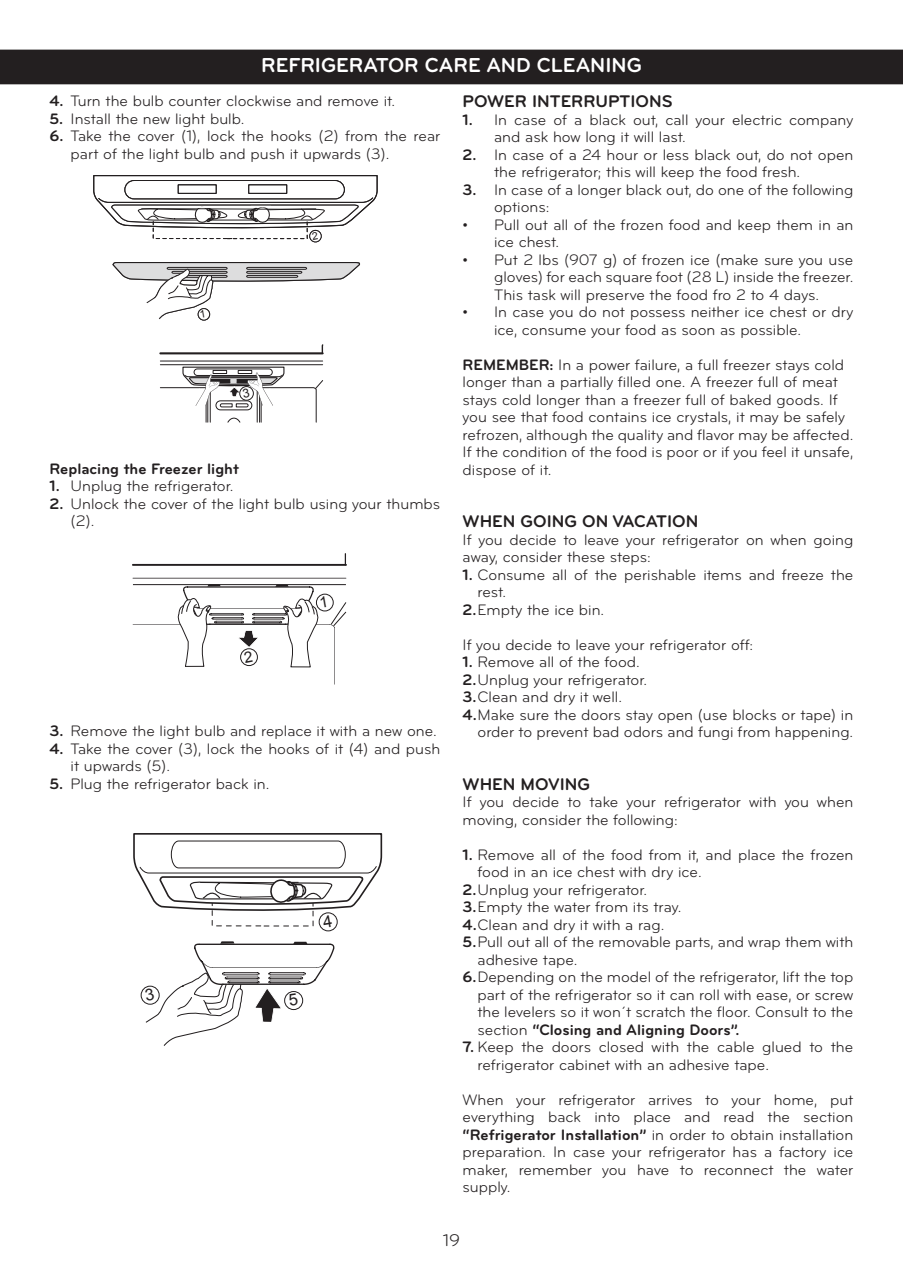
<style>
.page{position:relative;width:903px;height:1275px;background:#fff}
.page>*{position:absolute;margin:0;border:0;box-sizing:border-box;transform-origin:0 0}
.BANDAS_NEGRAS{font:700 21px "Bryant LG";color:#fff}
.Sub_Ind{font:700 17.5px "Bryant LG";color:#231f20}
.Texto_Manual{font:700 17.5px "Bryant LG";color:#231f20}
.t1{font:17.5px "Bryant LG";color:#231f20}
.t2{font:16.62px "Arial";color:#231f20}
.Texto_Manual-2{font:15.75px/17.5px "Bryant LG";color:#231f20}
.Texto_Manual-3{font:700 15.75px "Bryant LG";color:#231f20}
.t3{font:15.4px "Arial";color:#231f20}
.t4{font:12.6px "Arial";color:#231f20}
.t5{font:10.5px "Arial";color:#231f20}
.s1{font-weight:700}
</style>
<div class="page">
<div style="left:0;top:50px;width:903px;height:34px;background:#231f20"></div>
<svg style="left:160px;top:354px;width:163px;height:12px"></svg>
<hr style="left:160px;top:352px;width:163px;height:2px;background:#231f20">
<hr style="left:160px;top:361px;width:163px;height:1px;background:#231f20">
<hr style="left:160px;top:364px;width:163px;height:1px;background:#231f20">
<svg style="left:321px;top:344px;width:3px;height:11px"></svg>
<svg style="left:160px;top:366px;width:163px;height:57px"></svg>
<div style="left:240px;top:387px;width:13px;height:13px;background:#fff;border-radius:50%"></div>
<div style="left:239px;top:386px;width:15px;height:14px;border:1px solid #231f20;border-radius:50%"></div>
<svg style="left:112px;top:262px;width:248px;height:59px"></svg>
<div style="left:198px;top:309px;width:12px;height:11px;background:#fff;border-radius:50%"></div>
<div style="left:198px;top:308px;width:12px;height:12px;border:1px solid #231f20;border-radius:50%"></div>
<svg style="left:93px;top:175px;width:285px;height:67px"></svg>
<svg style="left:132px;top:553px;width:215px;height:13px"></svg>
<svg style="left:133px;top:578px;width:213px;height:107px"></svg>
<div style="left:316px;top:594px;width:17px;height:17px;background:#fff;border-radius:50%"></div>
<div style="left:316px;top:594px;width:17px;height:17px;border:1px solid #231f20;border-radius:50%"></div>
<div style="left:241px;top:649px;width:16px;height:17px;background:#fff;border-radius:50%"></div>
<div style="left:240px;top:648px;width:18px;height:18px;border:1px solid #231f20;border-radius:50%"></div>
<svg style="left:133px;top:833px;width:250px;height:94px"></svg>
<div style="left:319px;top:913px;width:18px;height:18px;background:#fff;border-radius:50%"></div>
<div style="left:319px;top:912px;width:18px;height:19px;border:1px solid #231f20;border-radius:50%"></div>
<svg style="left:140px;top:941px;width:195px;height:105px"></svg>
<div style="left:285px;top:991px;width:18px;height:18px;background:#fff;border-radius:50%"></div>
<div style="left:284px;top:991px;width:19px;height:19px;border:1px solid #231f20;border-radius:50%"></div>
<div style="left:141px;top:986px;width:18px;height:18px;background:#fff;border-radius:50%"></div>
<div style="left:141px;top:986px;width:18px;height:18px;border:1px solid #231f20;border-radius:50%"></div>
<p class="BANDAS_NEGRAS" style="left:261px;top:52px;width:382px">REFRIGERATOR CARE AND CLEANING</p>
<p class="Texto_Manual-2" style="left:50px;top:92px;width:347px"><span class="s1">4.</span> Turn the bulb counter clockwise and remove it.</p>
<p class="Texto_Manual-2" style="left:50px;top:110px;width:196px"><span class="s1">5.</span> Install the new light bulb.</p>
<p class="Texto_Manual-2" style="left:71px;top:127px;width:371px;text-indent:-21px"><span class="s1">6.</span> Take the cover (1), lock the hooks (2) from the rear part of the light bulb and push it upwards (3).</p>
<p class="t5" style="left:201px;top:308px;width:7px">1</p>
<p class="t4" style="left:243px;top:386px;width:8px">3</p>
<p class="t5" style="left:313px;top:230px;width:7px">2</p>
<p class="Texto_Manual-3" style="left:50px;top:459px;width:191px">Replacing the Freezer light</p>
<p class="Texto_Manual-2" style="left:50px;top:477px;width:185px"><span class="s1">1.</span> Unplug the refrigerator.</p>
<p class="Texto_Manual-2" style="left:71px;top:495px;width:371px;text-indent:-21px"><span class="s1">2.</span> Unlock the cover of the light bulb using your thumbs (2).</p>
<p class="t3" style="left:245px;top:648px;width:10px">2</p>
<p class="t3" style="left:321px;top:593px;width:10px">1</p>
<p class="Texto_Manual-2" style="left:50px;top:722px;width:389px"><span class="s1">3.</span> Remove the light bulb and replace it with a new one.</p>
<p class="Texto_Manual-2" style="left:71px;top:740px;width:371px;text-indent:-21px"><span class="s1">4.</span> Take the cover (3), lock the hooks of it (4) and push it upwards (5).</p>
<p class="Texto_Manual-2" style="left:50px;top:775px;width:221px"><span class="s1">5.</span> Plug the refrigerator back in.</p>
<p class="t2" style="left:146px;top:985px;width:11px">3</p>
<p class="t2" style="left:324px;top:912px;width:11px">4</p>
<p class="t2" style="left:290px;top:991px;width:11px">5</p>
<p class="Texto_Manual" style="left:463px;top:91px;width:211px">POWER INTERRUPTIONS</p>
<p class="Texto_Manual-2" style="left:494px;top:111px;width:361px;text-indent:-32px"><span class="s1">1.</span> In case of a black out, call your electric company and ask how long it will last.</p>
<p class="Texto_Manual-2" style="left:494px;top:146px;width:361px;text-indent:-32px"><span class="s1">2.</span> In case of a 24 hour or less black out, do not open the refrigerator; this will keep the food fresh.</p>
<p class="Texto_Manual-2" style="left:494px;top:181px;width:361px;text-indent:-32px"><span class="s1">3.</span> In case of a longer black out, do one of the following options:</p>
<p class="Texto_Manual-2" style="left:494px;top:216px;width:361px;text-indent:-32px">• Pull out all of the frozen food and keep them in an ice chest.</p>
<p class="Texto_Manual-2" style="left:494px;top:251px;width:361px;text-align:justify;text-indent:-32px">• Put 2 lbs (907 g) of frozen ice (make sure you use gloves) for each square foot (28 L) inside the freezer.<br>This task will preserve the food fro 2 to 4 days.</p>
<p class="Texto_Manual-2" style="left:494px;top:304px;width:361px;text-indent:-32px">• In case you do not possess neither ice chest or dry ice, consume your food as soon as possible.</p>
<p class="Texto_Manual-2" style="left:463px;top:356px;width:383px"><span class="s1">REMEMBER:</span> In a power failure, a full freezer stays cold</p>
<p class="Texto_Manual-2" style="left:463px;top:374px;width:377px">longer than a partially filled one. A freezer full of meat</p>
<p class="Texto_Manual-2" style="left:463px;top:391px;width:377px">stays cold longer than a freezer full of baked goods. If</p>
<p class="Texto_Manual-2" style="left:463px;top:409px;width:384px">you see that food contains ice crystals, it may be safely</p>
<p class="Texto_Manual-2" style="left:463px;top:426px;width:392px">refrozen, although the quality and flavor may be affected.</p>
<p class="Texto_Manual-2" style="left:463px;top:444px;width:392px">If the condition of the food is poor or if you feel it unsafe, dispose of it.</p>
<p class="Sub_Ind" style="left:463px;top:511px;width:237px">WHEN GOING ON VACATION</p>
<p class="Texto_Manual-2" style="left:463px;top:531px;width:392px">If you decide to leave your refrigerator on when going away, consider these steps:</p>
<p class="Texto_Manual-2" style="left:477px;top:566px;width:377px;text-indent:-15px"><span class="s1">1.</span> Consume all of the perishable items and freeze the rest.</p>
<p class="Texto_Manual-2" style="left:463px;top:601px;width:143px"><span class="s1">2.</span>Empty the ice bin.</p>
<p class="Texto_Manual-2" style="left:463px;top:636px;width:292px">If you decide to leave your refrigerator off:</p>
<p class="Texto_Manual-2" style="left:463px;top:654px;width:179px"><span class="s1">1.</span> Remove all of the food.</p>
<p class="Texto_Manual-2" style="left:463px;top:671px;width:186px"><span class="s1">2.</span>Unplug your refrigerator.</p>
<p class="Texto_Manual-2" style="left:463px;top:689px;width:161px"><span class="s1">3.</span>Clean and dry it well.</p>
<p class="Texto_Manual-2" style="left:463px;top:706px;width:392px;text-align:right"><span class="s1">4.</span>Make sure the doors stay open (use blocks or tape) in order to prevent bad odors and fungi from happening.</p>
<p class="Sub_Ind" style="left:463px;top:773px;width:129px">WHEN MOVING</p>
<p class="Texto_Manual-2" style="left:463px;top:794px;width:392px">If you decide to take your refrigerator with you when moving, consider the following:</p>
<p class="Texto_Manual-2" style="left:477px;top:846px;width:377px;text-indent:-15px"><span class="s1">1.</span> Remove all of the food from it, and place the frozen food in an ice chest with dry ice.</p>
<p class="Texto_Manual-2" style="left:463px;top:881px;width:186px"><span class="s1">2.</span>Unplug your refrigerator.</p>
<p class="Texto_Manual-2" style="left:463px;top:899px;width:220px"><span class="s1">3.</span>Empty the water from its tray.</p>
<p class="Texto_Manual-2" style="left:463px;top:916px;width:203px"><span class="s1">4.</span>Clean and dry it with a rag.</p>
<p class="Texto_Manual-2" style="left:477px;top:934px;width:377px;text-indent:-15px"><span class="s1">5.</span>Pull out all of the removable parts, and wrap them with adhesive tape.</p>
<p class="Texto_Manual-2" style="left:477px;top:969px;width:377px;text-align:justify;text-indent:-15px"><span class="s1">6.</span>Depending on the model of the refrigerator, lift the top part of the refrigerator so it can roll with ease, or screw the levelers so it won´t scratch the floor. Consult to the section <span class="s1">“Closing and Aligning Doors”.</span></p>
<p class="Texto_Manual-2" style="left:477px;top:1039px;width:377px;text-indent:-15px"><span class="s1">7.</span> Keep the doors closed with the cable glued to the refrigerator cabinet with an adhesive tape.</p>
<p class="Texto_Manual-2" style="left:463px;top:1091px;width:392px;text-align:justify">When your refrigerator arrives to your home, put everything back into place and read the section <span class="s1">“Refrigerator Installation”</span> in order to obtain installation preparation. In case your refrigerator has a factory ice maker, remember you have to reconnect the water supply.</p>
<p class="t1" style="left:443px;top:1230px;width:19px">19</p>
</div>
